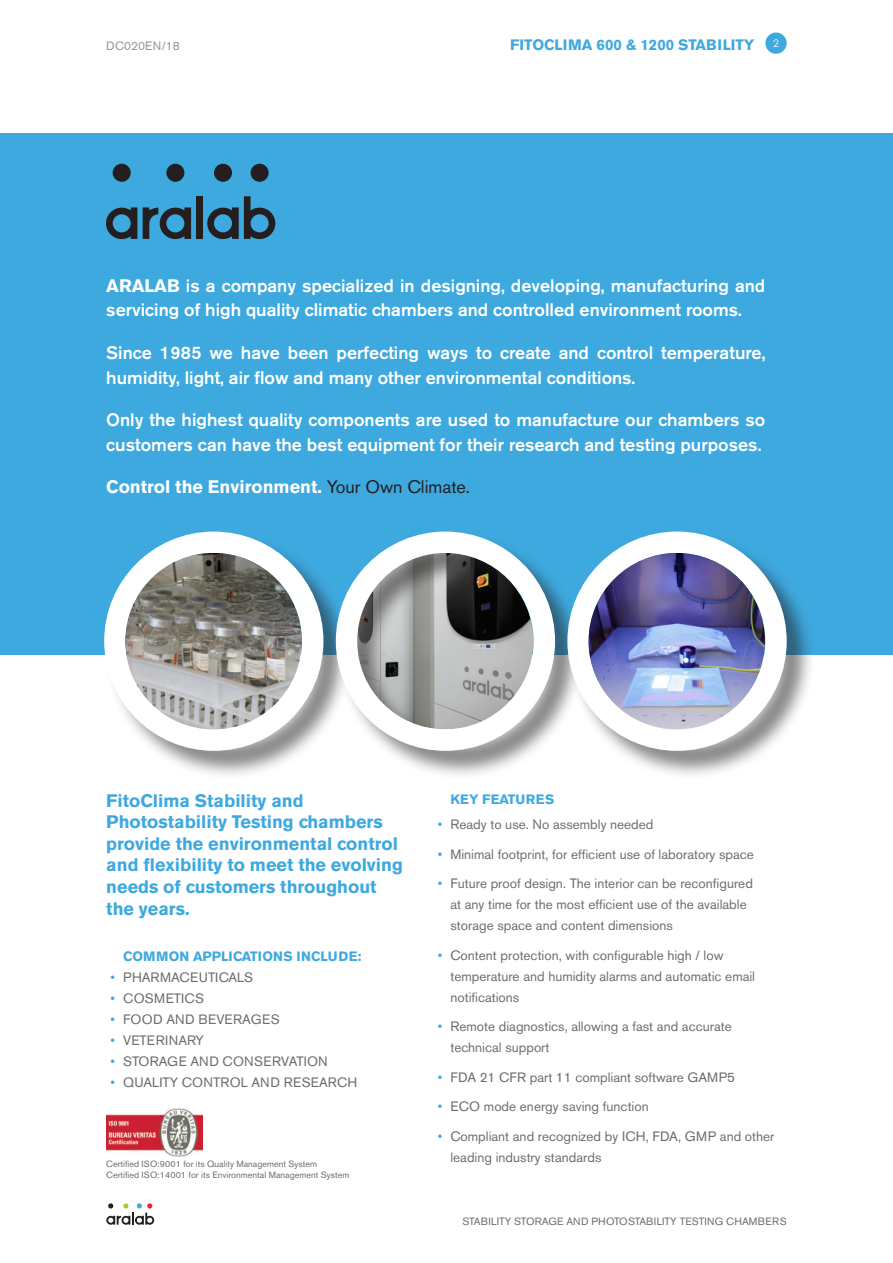
<style>
.page{position:relative;width:893px;height:1263px;background:#fff}
.page>*{position:absolute;margin:0;border:0;box-sizing:border-box;transform-origin:0 0}
.t1{font:500 18px/24.6px "Akzidenz Grotesk BE";color:#fff}
.t2{font:700 18px/21.6px "Akzidenz Grotesk BE";color:#3ea9df}
.t3{font:700 18px "Akzidenz Grotesk BE";color:#fff}
.t4{font:700 15px "Akzidenz Grotesk BE";color:#3ea9df}
.t5{font:13.5px/21px "Akzidenz Grotesk BE";color:#6c6d70}
.t6{font:13.5px "Akzidenz Grotesk BE";letter-spacing:.02em;color:#6c6d70}
.t7{font:700 13.5px "Akzidenz Grotesk BE";color:#3ea9df}
.t8{font:12px "Akzidenz Grotesk BE";color:#939598}
.t9{font:10.5px "Akzidenz Grotesk BE";color:#6c6d70}
.t10{font:9px "Akzidenz Grotesk BE";color:#6c6d70}
.s1{font-weight:700}
.s2{font-weight:400;color:#231f20}
.s3{color:#3ea9df}
</style>
<div class="page">
<div style="left:0;top:133px;width:893px;height:522px;background:#3ea9df"></div>
<svg style="left:106px;top:207px;width:31px;height:32px"></svg>
<svg style="left:143px;top:207px;width:48px;height:32px"></svg>
<svg style="left:207px;top:196px;width:68px;height:43px"></svg>
<div style="left:196px;top:196px;width:7px;height:43px;background:#231f20"></div>
<div style="left:113px;top:164px;width:18px;height:18px;background:#231f20;border-radius:50%"></div>
<div style="left:166px;top:164px;width:18px;height:18px;background:#231f20;border-radius:50%"></div>
<div style="left:214px;top:164px;width:18px;height:18px;background:#231f20;border-radius:50%"></div>
<div style="left:251px;top:164px;width:18px;height:18px;background:#231f20;border-radius:50%"></div>
<div style="left:105px;top:532px;width:248px;height:248px;background:#231f20;opacity:.55"></div>
<svg style="left:104px;top:531px;width:219px;height:220px;fill:#fff"></svg>
<div style="left:336px;top:532px;width:248px;height:248px;background:#231f20;opacity:.55"></div>
<svg style="left:336px;top:531px;width:219px;height:220px"></svg>
<div style="left:568px;top:532px;width:248px;height:248px;background:#231f20;opacity:.55"></div>
<svg style="left:567px;top:531px;width:220px;height:220px;fill:#fff"></svg>
<img style="left:106px;top:1109px;width:96px;height:47px">
<img style="left:125px;top:553px;width:177px;height:176px;border-radius:88px">
<img style="left:588px;top:553px;width:177px;height:176px;border-radius:88px">
<div style="left:765px;top:33px;width:22px;height:21px;background:#3ea9df;border-radius:50%"></div>
<svg style="left:106px;top:1203px;width:48px;height:22px"></svg>
<p class="t8" style="left:106px;top:39px;width:75px">DC020EN/18</p>
<p class="t4" style="left:510px;top:36px;width:270px">FITOCLIMA 600 &amp; 1200 STABILITY <sup>2</sup></p>
<p class="t1" style="left:106px;top:273px;width:661px"><span class="s1">ARALAB</span> is a company specialized in designing, developing, manufacturing and servicing of high quality climatic chambers and controlled environment rooms.</p>
<p class="t1" style="left:106px;top:340px;width:661px">Since 1985 we have been perfecting ways to create and control temperature, humidity, light, air flow and many other environmental conditions.</p>
<p class="t1" style="left:106px;top:407px;width:661px">Only the highest quality components are used to manufacture our chambers so customers can have the best equipment for their research and testing purposes.</p>
<p class="t3" style="left:106px;top:477px;width:365px">Control the Environment. <span class="s2">Your Own Climate.</span></p>
<p class="t2" style="left:106px;top:790px;width:298px">FitoClima Stability and<br>Photostability Testing chambers provide the environmental control and flexibility to meet the evolving needs of customers throughout</p>
<p class="t2" style="left:106px;top:898px;width:85px">the years.</p>
<p class="t7" style="left:123px;top:948px;width:240px">COMMON APPLICATIONS INCLUDE:</p>
<p class="t5" style="left:111px;top:967px;width:144px"><span class="s3">•</span> PHARMACEUTICALS</p>
<p class="t6" style="left:111px;top:990px;width:95px"><span class="s3">•</span> COSMETICS</p>
<p class="t6" style="left:111px;top:1011px;width:171px"><span class="s3">•</span> FOOD AND BEVERAGES</p>
<p class="t5" style="left:111px;top:1030px;width:95px"><span class="s3">•</span> VETERINARY</p>
<p class="t6" style="left:111px;top:1053px;width:219px"><span class="s3">•</span> STORAGE AND CONSERVATION</p>
<p class="t6" style="left:111px;top:1074px;width:248px"><span class="s3">•</span> QUALITY CONTROL AND RESEARCH</p>
<p class="t10" style="left:106px;top:1159px;width:212px">Certified ISO:9001 for its Quality Management System</p>
<p class="t10" style="left:106px;top:1169px;width:245px">Certified ISO:14001 for its Environmental Management System</p>
<p class="t7" style="left:450px;top:791px;width:106px">KEY FEATURES</p>
<p class="t5" style="left:438px;top:814px;width:217px"><span class="s3">•</span> Ready to use. No assembly needed</p>
<p class="t5" style="left:438px;top:843px;width:318px"><span class="s3">•</span> Minimal footprint, for efficient use of laboratory space</p>
<p class="t5" style="left:450px;top:873px;width:304px;text-indent:-13px"><span class="s3">•</span> Future proof design. The interior can be reconfigured at any time for the most efficient use of the available storage space and content dimensions</p>
<p class="t5" style="left:450px;top:944px;width:306px;text-indent:-13px"><span class="s3">•</span> Content protection, with configurable high / low temperature and humidity alarms and automatic email notifications</p>
<p class="t5" style="left:450px;top:1016px;width:283px;text-indent:-13px"><span class="s3">•</span> Remote diagnostics, allowing a fast and accurate technical support</p>
<p class="t5" style="left:438px;top:1066px;width:299px"><span class="s3">•</span> FDA 21 CFR part 11 compliant software GAMP5</p>
<p class="t5" style="left:438px;top:1096px;width:213px"><span class="s3">•</span> ECO mode energy saving function</p>
<p class="t5" style="left:450px;top:1125px;width:326px;text-indent:-13px"><span class="s3">•</span> Compliant and recognized by ICH, FDA, GMP and other leading industry standards</p>
<p class="t9" style="left:462px;top:1215px;width:326px">STABILITY STORAGE AND PHOTOSTABILITY TESTING CHAMBERS</p>
</div>
